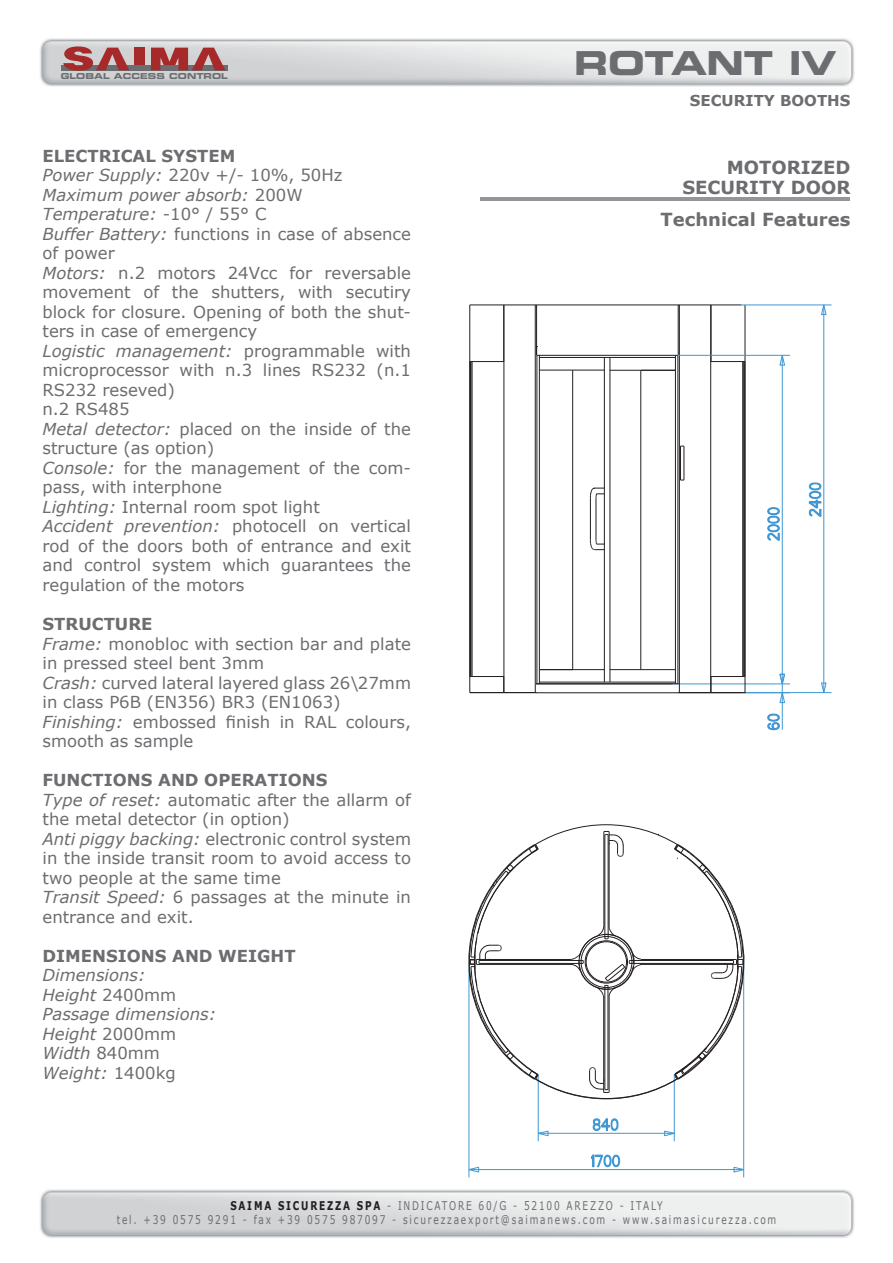
<style>
.page{position:relative;width:893px;height:1263px;background:#fff}
.page>*{position:absolute;margin:0;border:0;box-sizing:border-box;transform-origin:0 0}
.t1{font:33px "Eurostile LT Std Bold Ex 2";letter-spacing:-.01em;color:#6c6d70}
.t2{font:700 18px/19.5px "Verdana";color:#6c6d70;text-align:right}
.t3{font:16.5px/19.5px "Verdana";color:#6c6d70}
.t4{font:italic 16.5px/19.5px "Verdana";color:#6c6d70}
.t5{font:700 16.5px "Verdana";color:#6c6d70}
.t6{font:700 15px "Verdana";color:#6c6d70}
.t7{font:12px/14.4px "Verdana";letter-spacing:.2em;color:#6c6d70;text-align:center;scale:.75 1}
.t8{font:8.25px "Eurostile LT Std Bold Ex 2";color:#6c6d70}
.s1{font-weight:700}
.s2{font-style:italic}
.s3{font-style:normal}
.s4{font-weight:700;color:#231f20}
</style>
<div class="page">
<img style="left:40px;top:1189px;width:815px;height:49px">
<img style="left:40px;top:38px;width:815px;height:49px">
<div style="left:61px;top:65px;width:167px;height:5px;background:#6c6d70"></div>
<svg style="left:63px;top:46px;width:66px;height:25px;background:#af6f70"></svg>
<div style="left:134px;top:48px;width:11px;height:17px;background:#a62a2a"></div>
<svg style="left:151px;top:48px;width:74px;height:22px;background:#ab5e5f"></svg>
<hr style="left:480px;top:198px;width:370px;height:3px;background:#939598">
<svg style="left:458px;top:304px;width:397px;height:893px"></svg>
<hr style="left:469px;top:1169px;width:275px;height:1px;background:#3f98d3">
<hr style="left:538px;top:1133px;width:136px;height:1px;background:#3f98d3">
<hr style="left:468px;top:969px;width:1px;height:208px;background:#3f98d3">
<hr style="left:469px;top:305px;width:1px;height:388px;background:#231f20">
<hr style="left:470px;top:362px;width:1px;height:314px;background:#231f20">
<hr style="left:472px;top:362px;width:1px;height:314px;background:#231f20">
<hr style="left:503px;top:305px;width:1px;height:388px;background:#231f20">
<hr style="left:535px;top:305px;width:1px;height:388px;background:#231f20">
<hr style="left:536px;top:305px;width:1px;height:50px;background:#231f20">
<hr style="left:536px;top:355px;width:1px;height:329px;background:#231f20">
<hr style="left:538px;top:1075px;width:1px;height:66px;background:#3f98d3">
<hr style="left:539px;top:355px;width:1px;height:329px;background:#231f20">
<hr style="left:572px;top:370px;width:1px;height:299px;background:#231f20">
<hr style="left:590px;top:499px;width:1px;height:40px;background:#231f20">
<hr style="left:595px;top:499px;width:1px;height:40px;background:#231f20">
<hr style="left:604px;top:357px;width:1px;height:325px;background:#231f20">
<hr style="left:609px;top:358px;width:1px;height:324px;background:#231f20">
<hr style="left:640px;top:370px;width:1px;height:300px;background:#231f20">
<hr style="left:536px;top:692px;width:143px;height:1px;background:#231f20">
<hr style="left:742px;top:692px;width:89px;height:1px;background:#3f98d3">
<hr style="left:470px;top:692px;width:67px;height:1px;background:#231f20">
<hr style="left:678px;top:692px;width:67px;height:1px;background:#231f20">
<hr style="left:673px;top:683px;width:117px;height:1px;background:#3f98d3">
<hr style="left:536px;top:683px;width:143px;height:1px;background:#231f20">
<hr style="left:539px;top:682px;width:136px;height:1px;background:#231f20">
<hr style="left:470px;top:676px;width:34px;height:1px;background:#231f20">
<hr style="left:711px;top:676px;width:34px;height:1px;background:#231f20">
<hr style="left:540px;top:669px;width:64px;height:1px;background:#231f20">
<hr style="left:610px;top:669px;width:65px;height:1px;background:#231f20">
<hr style="left:674px;top:1075px;width:1px;height:66px;background:#3f98d3">
<hr style="left:675px;top:355px;width:1px;height:329px;background:#231f20">
<hr style="left:677px;top:355px;width:1px;height:329px;background:#231f20">
<hr style="left:678px;top:305px;width:1px;height:50px;background:#231f20">
<hr style="left:679px;top:305px;width:1px;height:388px;background:#231f20">
<hr style="left:680px;top:446px;width:1px;height:34px;background:#231f20">
<hr style="left:683px;top:446px;width:1px;height:34px;background:#231f20">
<hr style="left:710px;top:305px;width:1px;height:388px;background:#231f20">
<svg style="left:710px;top:676px;width:1px;height:16px"></svg>
<hr style="left:742px;top:362px;width:1px;height:314px;background:#231f20">
<hr style="left:743px;top:955px;width:1px;height:222px;background:#3f98d3">
<hr style="left:743px;top:362px;width:1px;height:314px;background:#231f20">
<hr style="left:744px;top:305px;width:1px;height:388px;background:#231f20">
<hr style="left:782px;top:355px;width:1px;height:375px;background:#3f98d3">
<svg style="left:590px;top:539px;width:14px;height:11px"></svg>
<hr style="left:823px;top:305px;width:1px;height:388px;background:#3f98d3">
<svg style="left:589px;top:487px;width:15px;height:12px"></svg>
<hr style="left:610px;top:370px;width:65px;height:1px;background:#231f20">
<hr style="left:539px;top:370px;width:65px;height:1px;background:#231f20">
<hr style="left:711px;top:361px;width:34px;height:1px;background:#231f20">
<hr style="left:470px;top:361px;width:34px;height:1px;background:#231f20">
<hr style="left:539px;top:357px;width:136px;height:1px;background:#231f20">
<hr style="left:537px;top:355px;width:141px;height:1px;background:#231f20">
<hr style="left:678px;top:355px;width:112px;height:1px;background:#3f98d3">
<hr style="left:470px;top:304px;width:272px;height:1px;background:#231f20">
<hr style="left:742px;top:304px;width:89px;height:1px;background:#3f98d3">
<svg style="left:468px;top:824px;width:277px;height:276px"></svg>
<p class="t8" style="left:61px;top:70px;width:169px">GLOBAL ACCESS CONTROL</p>
<p class="t3" style="left:43px;top:146px;width:370px"><span class="s1">ELECTRICAL SYSTEM<br></span><span class="s2">Power Supply:</span> 220v +/- 10%, 50Hz<br><span class="s2">Maximum power absorb:</span> 200W<br><span class="s2">Temperature:</span> -10° / 55° C<br><span class="s2">Buffer Battery:</span> functions in case of absence of power<br><span class="s2">Motors:</span> n.2 motors 24Vcc for reversable movement of the shutters, with secutiry block for closure. Opening of both the shut&shy;ters in case of emergency<br><span class="s2">Logistic management:</span> programmable with microprocessor with n.3 lines RS232 (n.1<br>RS232 reseved)<br>n.2 RS485<br><span class="s2">Metal detector:</span> placed on the inside of the structure (as option)<br><span class="s2">Console:</span> for the management of the com&shy;pass, with interphone<br><span class="s2">Lighting:</span> Internal room spot light<br><span class="s2">Accident prevention:</span> photocell on vertical rod of the doors both of entrance and exit and control system which guarantees the regulation of the motors</p>
<p class="t3" style="left:43px;top:614px;width:370px"><span class="s1">STRUCTURE<br></span><span class="s2">Frame:</span> monobloc with section bar and plate in pressed steel bent 3mm<br><span class="s2">Crash:</span> curved lateral layered glass 26\27mm in class P6B (EN356) BR3 (EN1063)<br><span class="s2">Finishing:</span> embossed finish in RAL colours, smooth as sample</p>
<p class="t3" style="left:43px;top:770px;width:370px"><span class="s1">FUNCTIONS AND OPERATIONS<br></span><span class="s2">Type of reset:</span> automatic after the allarm of the metal detector (in option)<br><span class="s2">Anti piggy backing:</span> electronic control system in the inside transit room to avoid access to two people at the same time<br><span class="s2">Transit Speed:</span> 6 passages at the minute in entrance and exit.</p>
<p class="t5" style="left:43px;top:945px;width:255px">DIMENSIONS AND WEIGHT</p>
<p class="t4" style="left:43px;top:965px;width:175px">Dimensions:<br>Height <span class="s3">2400mm<br></span>Passage dimensions:<br>Height <span class="s3">2000mm<br></span>Width <span class="s3">840mm<br></span>Weight: <span class="s3">1400kg</span></p>
<h1 class="t1" style="left:574px;top:40px;width:264px">ROTANT IV</h1>
<p class="t6" style="left:690px;top:91px;width:162px">SECURITY BOOTHS</p>
<p class="t2" style="left:682px;top:157px;width:169px">MOTORIZED<br>SECURITY DOOR</p>
<p class="t2" style="left:661px;top:209px;width:191px">Technical Features</p>
<p class="t7" style="left:117px;top:1198px;width:881px"><span class="s4">SAIMA SICUREZZA SPA</span> - INDICATORE 60/G - 52100 AREZZO - ITALY<br>tel. +39 0575 9291 - fax +39 0575 987097 - sicurezzaexport@saimanews.com - www.saimasicurezza.com</p>
</div>
